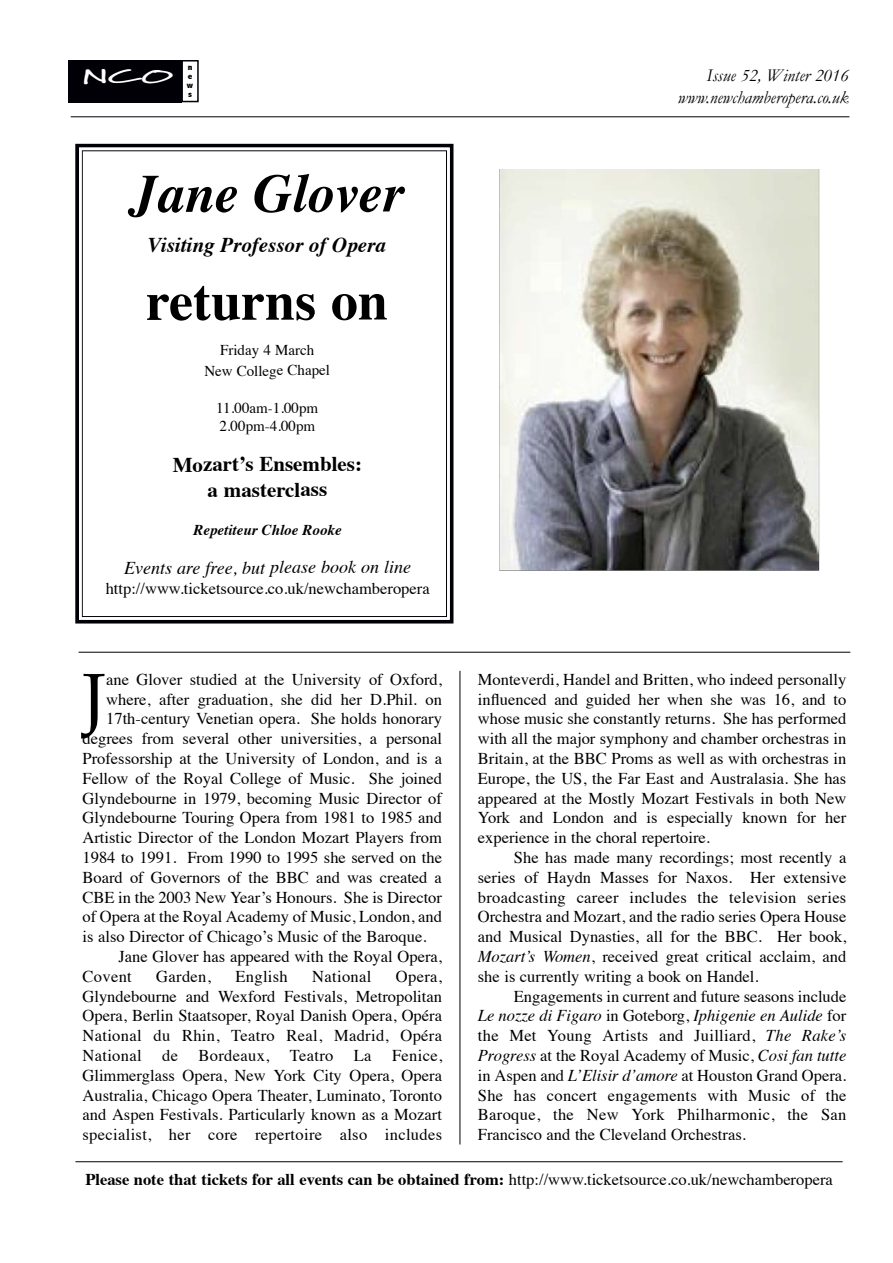
<style>
.page{position:relative;width:893px;height:1263px;background:#fff}
.page>*{position:absolute;margin:0;border:0;box-sizing:border-box;transform-origin:0 0}
.t1{font:73.05px "Book Antiqua";color:#000001}
.t2{font:italic 700 54px "Times";color:#000001}
.t3{font:700 54px "Times";color:#000001}
.t4{font:700 21px/25.2px "Times";color:#000001;text-align:center}
.t5{font:italic 700 21px "Times";color:#000001}
.t6{font:700 19.5px "Marydale";color:#fff;scale:2.21 1}
.t7{font:italic 18px/21.6px "Garamond";color:#000001;text-align:right}
.t8{font:italic 18px "Times";color:#000001}
.t9{font:16.5px/19.8px "Times";color:#000001;text-align:justify}
.t10{font:700 16.5px "Times";color:#000001}
.t11{font:16.5px "Times";letter-spacing:.02em;color:#000001}
.t12{font:15px/20.2px "Times";color:#000001;text-align:center}
.t13{font:italic 700 15px "Times";color:#000001}
.t14{font:800 condensed 9px/9px "Abadi";color:#000001;text-align:justify;scale:1.09 1}
.s1{font-style:italic}
.s2{font-weight:400}
</style>
<div class="page">
<svg style="left:70px;top:116px;width:779px;height:1px"></svg>
<div style="left:181px;top:60px;width:18px;height:42px;border:2px solid #000006"></div>
<svg style="left:75px;top:1161px;width:768px;height:1px"></svg>
<svg style="left:75px;top:144px;width:378px;height:480px;background:#17171c"></svg>
<svg style="left:79px;top:148px;width:371px;height:472px"></svg>
<svg style="left:459px;top:670px;width:1px;height:475px"></svg>
<svg style="left:78px;top:652px;width:772px;height:1px"></svg>
<div style="left:68px;top:60px;width:113px;height:42px;background:#000006"></div>
<img style="left:499px;top:169px;width:321px;height:401px">
<p class="t6" style="left:82px;top:65px;width:43px">NCO</p>
<p class="t14" style="left:187px;top:63px;width:7px">n e w s</p>
<h2 class="t2" style="left:130px;top:171px;width:274px">Jane Glover</h2>
<p class="t5" style="left:148px;top:236px;width:239px">Visiting Professor of Opera</p>
<h2 class="t3" style="left:146px;top:279px;width:243px">returns on</h2>
<p class="t12" style="left:204px;top:341px;width:127px">Friday 4 March<br>New College Chapel</p>
<p class="t12" style="left:216px;top:400px;width:103px;line-height:18px;text-align:left">11.00am-1.00pm<br>2.00pm-4.00pm</p>
<p class="t4" style="left:173px;top:454px;width:191px">Mozart’s Ensembles: a masterclass</p>
<p class="t13" style="left:193px;top:524px;width:150px">Repetiteur Chloe Rooke</p>
<p class="t8" style="left:124px;top:560px;width:288px">Events are free, but please book on line</p>
<p class="t9" style="left:106px;top:580px;width:325px">http://www.ticketsource.co.uk/newchamberopera</p>
<h1 class="t1" style="left:82px;top:657px;width:26px">J</h1>
<p class="t9" style="left:106px;top:671px;width:337px">ane Glover studied at the University of Oxford,</p>
<p class="t9" style="left:106px;top:690px;width:337px">where, after graduation, she did her D.Phil. on</p>
<p class="t9" style="left:106px;top:710px;width:337px">17th-century Venetian opera. She holds honorary</p>
<p class="t9" style="left:82px;top:730px;width:361px">degrees from several other universities, a personal</p>
<p class="t9" style="left:82px;top:750px;width:361px">Professorship at the University of London, and is a</p>
<p class="t9" style="left:82px;top:770px;width:361px">Fellow of the Royal College of Music. She joined</p>
<p class="t9" style="left:82px;top:789px;width:361px">Glyndebourne in 1979, becoming Music Director of</p>
<p class="t9" style="left:82px;top:809px;width:361px">Glyndebourne Touring Opera from 1981 to 1985 and</p>
<p class="t9" style="left:82px;top:829px;width:361px">Artistic Director of the London Mozart Players from</p>
<p class="t9" style="left:82px;top:849px;width:361px">1984 to 1991. From 1990 to 1995 she served on the</p>
<p class="t9" style="left:82px;top:869px;width:361px">Board of Governors of the BBC and was created a</p>
<p class="t9" style="left:82px;top:888px;width:361px">CBE in the 2003 New Year’s Honours. She is Director</p>
<p class="t9" style="left:82px;top:908px;width:361px">of Opera at the Royal Academy of Music, London, and</p>
<p class="t9" style="left:82px;top:928px;width:345px">is also Director of Chicago’s Music of the Baroque.</p>
<p class="t9" style="left:118px;top:948px;width:325px">Jane Glover has appeared with the Royal Opera,</p>
<p class="t9" style="left:82px;top:968px;width:51px">Covent</p>
<p class="t9" style="left:156px;top:968px;width:56px">Garden,</p>
<p class="t11" style="left:235px;top:969px;width:54px">English</p>
<p class="t11" style="left:312px;top:969px;width:61px">National</p>
<p class="t9" style="left:82px;top:968px;width:361px;text-indent:313px">Opera, Glyndebourne and Wexford Festivals, Metropolitan Opera, Berlin Staatsoper, Royal Danish Opera, Opéra National du Rhin, Teatro Real, Madrid, Opéra National de Bordeaux, Teatro La Fenice, Glimmerglass Opera, New York City Opera, Opera Australia, Chicago Opera Theater, Luminato, Toronto and Aspen Festivals. Particularly known as a Mozart specialist, her core repertoire also includes</p>
<p class="t7" style="left:678px;top:65px;width:172px">Issue 52, Winter 2016 www.newchamberopera.co.uk</p>
<p class="t9" style="left:478px;top:671px;width:370px">Monteverdi, Handel and Britten, who indeed personally influenced and guided her when she was 16, and to whose music she constantly returns. She has performed with all the major symphony and chamber orchestras in Britain, at the BBC Proms as well as with orchestras in Europe, the US, the Far East and Australasia. She has appeared at the Mostly Mozart Festivals in both New York and London and is especially known for her experience in the choral repertoire.</p>
<p class="t9" style="left:478px;top:849px;width:370px;text-indent:36px">She has made many recordings; most recently a series of Haydn Masses for Naxos. Her extensive broadcasting career includes the television series Orchestra and Mozart, and the radio series Opera House and Musical Dynasties, all for the BBC. Her book, <span class="s1">Mozart’s Women</span>, received great critical acclaim, and she is currently writing a book on Handel.</p>
<p class="t9" style="left:478px;top:987px;width:370px;text-indent:36px">Engagements in current and future seasons include <span class="s1">Le nozze di Figaro</span> in Goteborg, <span class="s1">Iphigenie en Aulide</span> for the Met Young Artists and Juilliard, <span class="s1">The Rake’s Progress</span> at the Royal Academy of Music, <span class="s1">Cosi fan tutte </span>in Aspen and <span class="s1">L’Elisir d’amore</span> at Houston Grand Opera.<br>She has concert engagements with Music of the Baroque, the New York Philharmonic, the San Francisco and the Cleveland Orchestras.</p>
<p class="t10" style="left:85px;top:1172px;width:749px">Please note that tickets for all events can be obtained from: <span class="s2">http://www.ticketsource.co.uk/newchamberopera</span></p>
</div>
